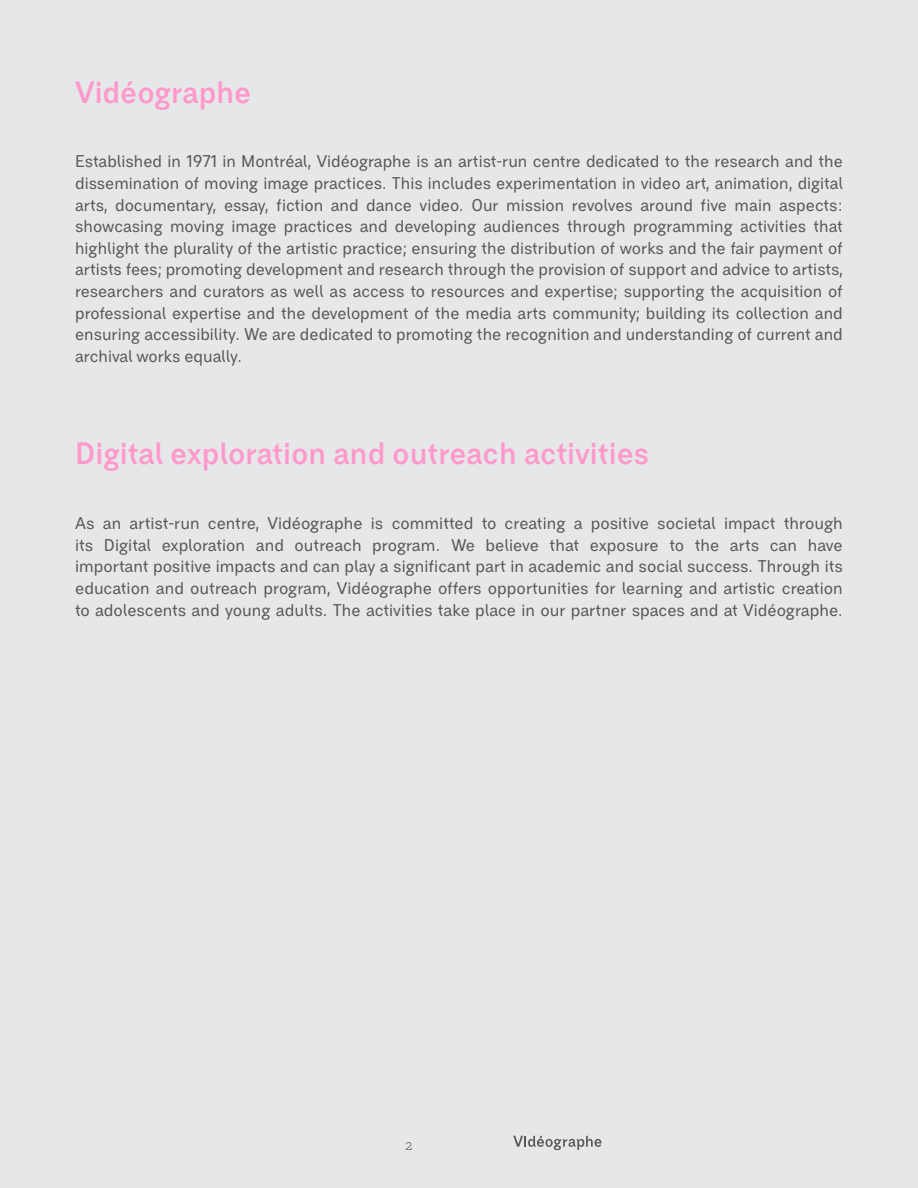
<style>
.page{position:relative;width:918px;height:1188px;background:#e6e7e8}
.page>*{position:absolute;margin:0;border:0;box-sizing:border-box;transform-origin:0 0}
.t1{font:700 30px "Videographe LM";color:#f9c}
.t2{font:16.5px/21.6px "Videographe RB";color:#58595b;text-align:justify}
.t3{font:13.5px "Pitch";color:#58595b}
</style>
<div class="page">
<svg style="left:513px;top:1136px;width:88px;height:14px"></svg>
<h1 class="t1" style="left:75px;top:73px;width:178px">Vidéographe</h1>
<p class="t2" style="left:75px;top:150px;width:769px">Established in 1971 in Montréal, Vidéographe is an artist-run centre dedicated to the research and the dissemination of moving image practices. This includes experimentation in video art, animation, digital arts, documentary, essay, fiction and dance video. Our mission revolves around five main aspects: showcasing moving image practices and developing audiences through programming activities that highlight the plurality of the artistic practice; ensuring the distribution of works and the fair payment of artists fees; promoting development and research through the provision of support and advice to artists, researchers and curators as well as access to resources and expertise; supporting the acquisition of professional expertise and the development of the media arts community; building its collection and ensuring accessibility. We are dedicated to promoting the recognition and understanding of current and archival works equally.</p>
<h1 class="t1" style="left:75px;top:435px;width:576px">Digital exploration and outreach activities</h1>
<p class="t2" style="left:75px;top:512px;width:769px">As an artist-run centre, Vidéographe is committed to creating a positive societal impact through its Digital exploration and outreach program. We believe that exposure to the arts can have important positive impacts and can play a significant part in academic and social success. Through its education and outreach program, Vidéographe offers opportunities for learning and artistic creation to adolescents and young adults. The activities take place in our partner spaces and at Vidéographe.</p>
<p class="t3" style="left:405px;top:1137px;width:10px">2</p>
</div>
